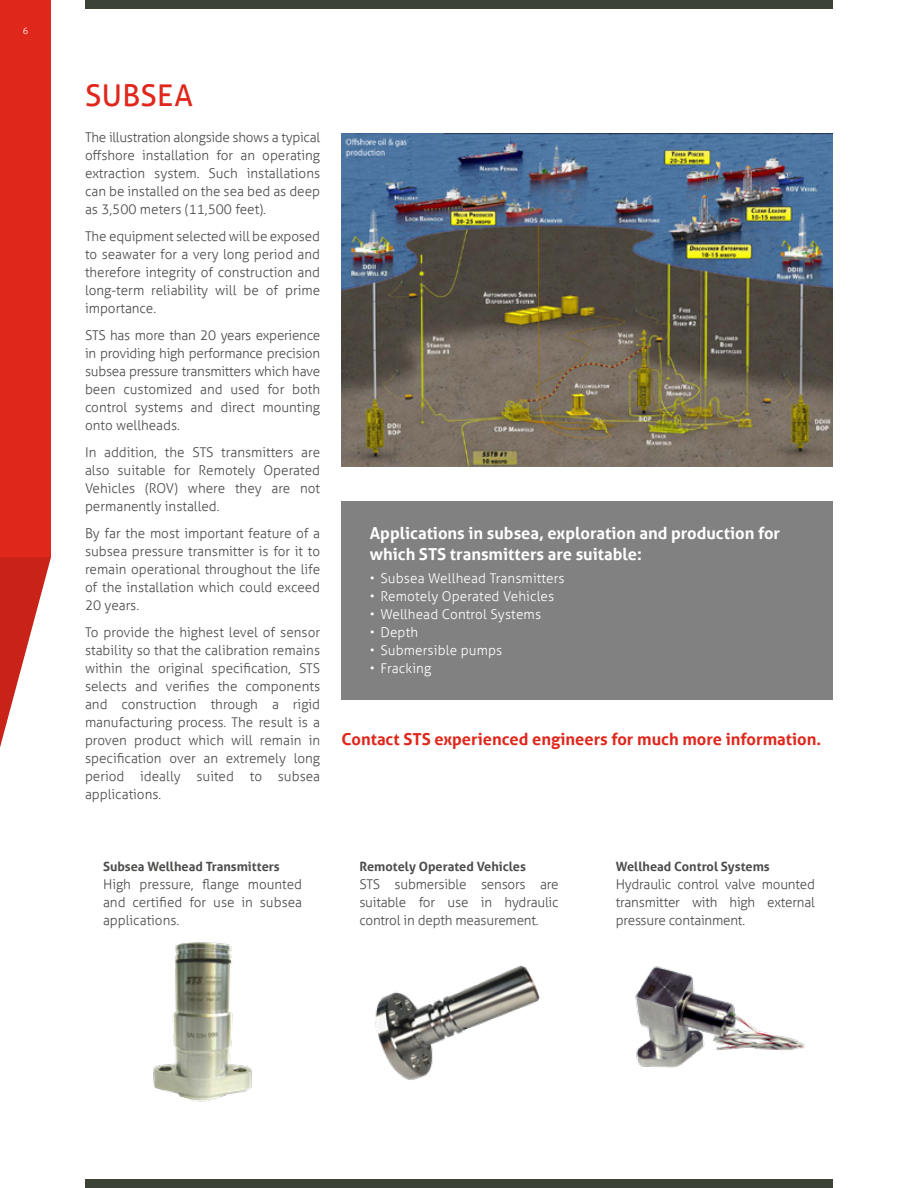
<style>
.page{position:relative;width:918px;height:1188px;background:#fff}
.page>*{position:absolute;margin:0;border:0;box-sizing:border-box;transform-origin:0 0}
.t1{font:30px "Aller";letter-spacing:.01em;color:#df271c}
.t2{font:700 16.5px/21px "Aller";color:#fff}
.t3{font:700 16.5px "Aller";color:#df271c}
.t4{font:300 13.5px/18px "Aller";color:#4d4d4c;text-align:justify}
.t5{font:300 13.5px "Aller";letter-spacing:.01em;color:#fff}
.t6{font:700 12.75px "Aller";color:#4d4d4c}
.t7{font:300 9px "Aller";color:#fff}
</style>
<div class="page">
<img style="left:341px;top:133px;width:492px;height:334px">
<img style="left:375px;top:965px;width:165px;height:115px">
<img style="left:153px;top:942px;width:99px;height:160px">
<img style="left:635px;top:966px;width:170px;height:102px">
<div style="left:85px;top:0;width:748px;height:9px;background:#3d4236"></div>
<div style="left:85px;top:1179px;width:748px;height:9px;background:#3d4236"></div>
<div style="left:0;top:0;width:51px;height:557px;background:#df271c"></div>
<svg style="left:0;top:557px;width:51px;height:190px"></svg>
<div style="left:341px;top:501px;width:492px;height:199px;background:#818181"></div>
<p class="t7" style="left:23px;top:26px;width:7px">6</p>
<h1 class="t1" style="left:85px;top:77px;width:109px">SUBSEA</h1>
<p class="t4" style="left:85px;top:128px;width:237px">The illustration alongside shows a typical offshore installation for an operating extraction system. Such installations can be installed on the sea bed as deep as 3,500 meters (11,500 feet).</p>
<p class="t4" style="left:85px;top:227px;width:237px">The equipment selected will be exposed to seawater for a very long period and therefore integrity of construction and long-term reliability will be of prime importance.</p>
<p class="t4" style="left:85px;top:326px;width:237px">STS has more than 20 years experience in providing high performance precision subsea pressure transmitters which have been customized and used for both control systems and direct mounting onto wellheads.</p>
<p class="t4" style="left:85px;top:443px;width:237px">In addition, the STS transmitters are also suitable for Remotely Operated Vehicles (ROV) where they are not permanently installed.</p>
<p class="t4" style="left:85px;top:524px;width:237px">By far the most important feature of a subsea pressure transmitter is for it to remain operational throughout the life of the installation which could exceed 20 years.</p>
<p class="t4" style="left:85px;top:623px;width:237px">To provide the highest level of sensor stability so that the calibration remains within the original specification, STS selects and verifies the components and construction through a rigid manufacturing process. The result is a proven product which will remain in specification over an extremely long period ideally suited to subsea applications.</p>
<p class="t2" style="left:370px;top:523px;width:412px">Applications in subsea, exploration and production for which STS transmitters are suitable:</p>
<p class="t5" style="left:370px;top:570px;width:196px">• Subsea Wellhead Transmitters</p>
<p class="t5" style="left:370px;top:588px;width:186px">• Remotely Operated Vehicles</p>
<p class="t5" style="left:370px;top:606px;width:173px">• Wellhead Control Systems</p>
<p class="t5" style="left:370px;top:624px;width:50px">• Depth</p>
<p class="t5" style="left:370px;top:642px;width:134px">• Submersible pumps</p>
<p class="t5" style="left:370px;top:660px;width:63px">• Fracking</p>
<p class="t3" style="left:341px;top:729px;width:481px">Contact STS experienced engineers for much more information.</p>
<p class="t6" style="left:103px;top:859px;width:178px">Subsea Wellhead Transmitters</p>
<p class="t4" style="left:103px;top:875px;width:201px">High pressure, flange mounted and certified for use in subsea applications.</p>
<p class="t6" style="left:359px;top:859px;width:168px">Remotely Operated Vehicles</p>
<p class="t4" style="left:359px;top:875px;width:201px">STS submersible sensors are suitable for use in hydraulic control in depth measurement.</p>
<p class="t6" style="left:616px;top:859px;width:156px">Wellhead Control Systems</p>
<p class="t4" style="left:616px;top:875px;width:201px">Hydraulic control valve mounted transmitter with high external pressure containment.</p>
</div>
